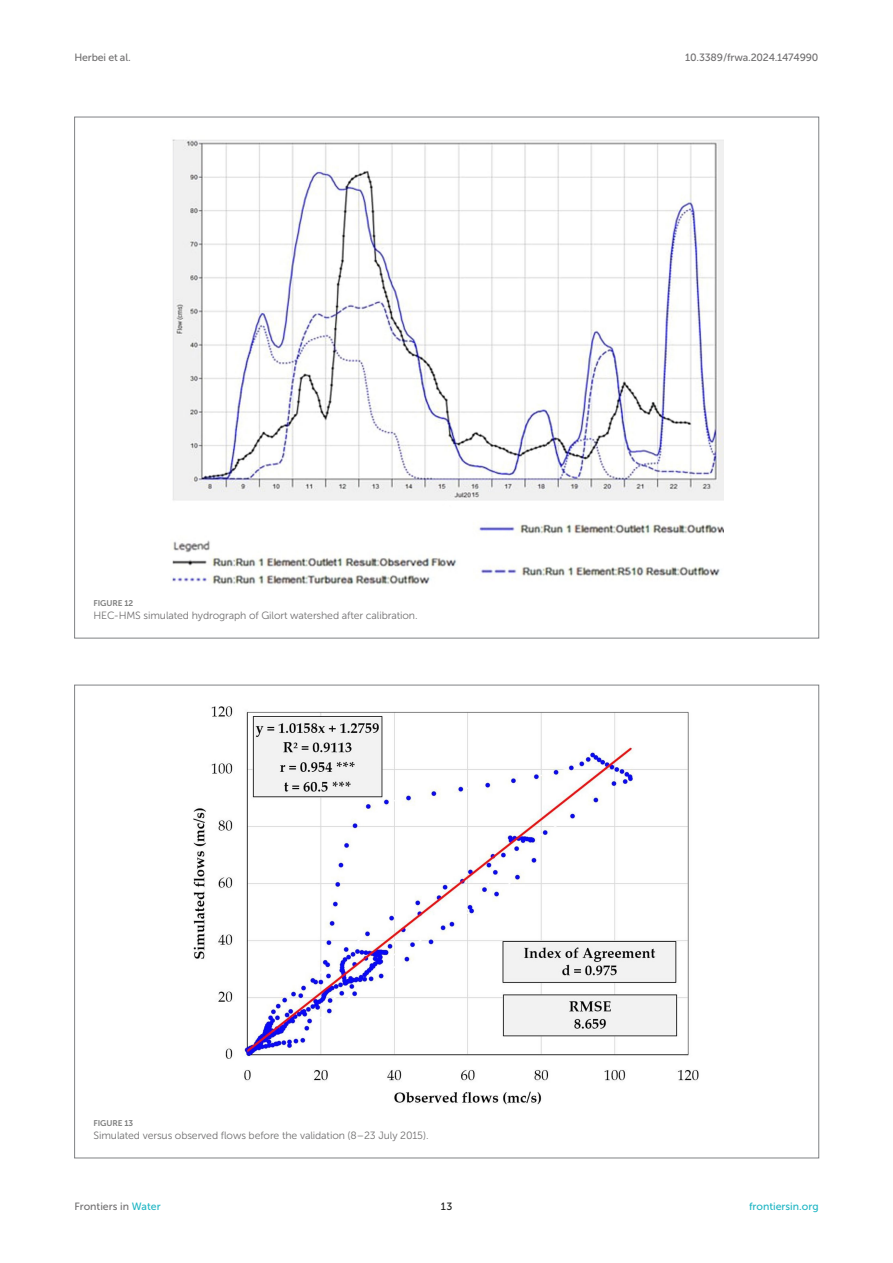
<style>
.page{position:relative;width:893px;height:1263px;background:#fff}
.page>*{position:absolute;margin:0;border:0;box-sizing:border-box;transform-origin:0 0}
.FIG_LEG{font:10.5px "Museo Sans 300";letter-spacing:-.01em;color:#706f70}
.t1{font:10.5px "Museo Sans 500";letter-spacing:-.015em;color:#706f70}
.t2{font:10.5px "Museo Sans 500";color:#1db5c3}
.t3{font:10.5px "Museo Sans 500";color:#1b1c1b}
.FIG_HD{font:8.25px "Museo Sans 700";letter-spacing:-.01em;color:#7e7f7f}
.s1{color:#1db5c3}
</style>
<div class="page">
<img style="left:172px;top:139px;width:551px;height:446px">
<img style="left:193px;top:706px;width:506px;height:399px">
<p class="t1" style="left:74px;top:51px;width:58px">Herbei et al.</p>
<p class="t1" style="left:685px;top:51px;width:135px">10.3389/frwa.2024.1474990</p>
<p class="FIG_HD" style="left:94px;top:598px;width:41px">FIGURE 12</p>
<p class="FIG_LEG" style="left:94px;top:610px;width:326px">HEC-HMS simulated hydrograph of Gilort watershed after calibration.</p>
<p class="FIG_HD" style="left:94px;top:1118px;width:41px">FIGURE 13</p>
<p class="FIG_LEG" style="left:94px;top:1130px;width:337px">Simulated versus observed flows before the validation (8–23 July 2015).</p>
<p class="t1" style="left:74px;top:1200px;width:88px">Frontiers in <span class="s1">Water</span></p>
<p class="t3" style="left:441px;top:1200px;width:13px">13</p>
<p class="t2" style="left:749px;top:1200px;width:71px">frontiersin.org</p>
</div>
